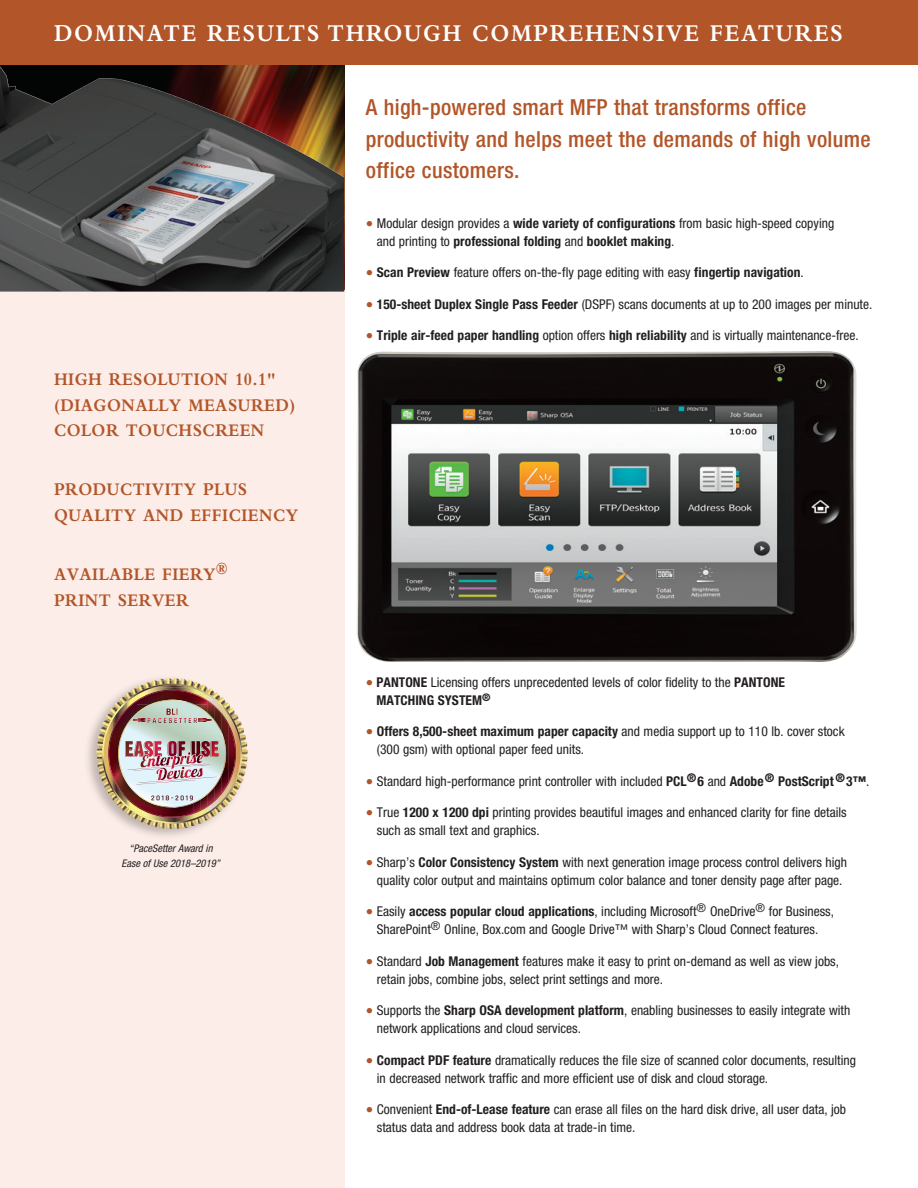
<style>
.page{position:relative;width:918px;height:1188px;background:#fff}
.page>*{position:absolute;margin:0;border:0;box-sizing:border-box;transform-origin:0 0}
.Title_White_Bembo{font:700 25.2px "Bembo Std";letter-spacing:.075em;color:#fff;scale:.89 1}
.Sales_Lead-in_Blurb{font:500 condensed 22.2px/31.5px "Helvetica Neue LT Std";letter-spacing:.015em;color:#b25528}
.Callouts_Revised_Pol{font:700 18.45px/25.5px "Bembo Std";letter-spacing:.03em;color:#b25528;scale:.89 1}
.Feature_Page_Body_9{font:condensed 13.5px/18px "Helvetica Neue LT Std";color:#231f20}
.Italic_Caption_Black{font:italic condensed 10.5px "Helvetica Neue LT Std";color:#231f20}
.s1{font-size:15px;color:#b25528}
.s2{font-weight:700}
</style>
<div class="page">
<div style="left:0;top:291px;width:344px;height:897px;background:#fcede8"></div>
<div style="left:0;top:0;width:918px;height:65px;background:#b25528"></div>
<img style="left:357px;top:351px;width:500px;height:311px">
<img style="left:0;top:67px;width:344px;height:225px">
<div style="left:83px;top:674px;width:167px;height:166px;background:#231f20;opacity:.29"></div>
<img style="left:96px;top:678px;width:152px;height:152px">
<p class="Title_White_Bembo" style="left:54px;top:20px;width:888px">DOMINATE RESULTS THROUGH COMPREHENSIVE FEATURES</p>
<p class="Callouts_Revised_Pol" style="left:54px;top:366px;width:273px">HIGH RESOLUTION 10.1" (DIAGONALLY MEASURED)<br>COLOR TOUCHSCREEN</p>
<p class="Callouts_Revised_Pol" style="left:54px;top:477px;width:276px">PRODUCTIVITY PLUS<br>QUALITY AND EFFICIENCY</p>
<p class="Callouts_Revised_Pol" style="left:54px;top:561px;width:196px">AVAILABLE FIERY<sup>®<br></sup>PRINT SERVER</p>
<p class="Italic_Caption_Black" style="left:129px;top:842px;width:85px">“PaceSetter Award in</p>
<p class="Italic_Caption_Black" style="left:122px;top:857px;width:100px">Ease of Use 2018–2019”</p>
<p class="Sales_Lead-in_Blurb" style="left:366px;top:91px;width:506px">A high-powered smart MFP that transforms office productivity and helps meet the demands of high volume office customers.</p>
<p class="Feature_Page_Body_9" style="left:377px;top:214px;width:459px;text-indent:-11px"><span class="s1">•</span> Modular design provides a <span class="s2">wide variety of configurations</span> from basic high-speed copying and printing to <span class="s2">professional folding</span> and <span class="s2">booklet making</span>.</p>
<p class="Feature_Page_Body_9" style="left:366px;top:263px;width:440px"><span class="s1">•</span> <span class="s2">Scan Preview</span> feature offers on-the-fly page editing with easy <span class="s2">fingertip navigation</span>.</p>
<p class="Feature_Page_Body_9" style="left:366px;top:295px;width:508px"><span class="s1">•</span> <span class="s2">150-sheet Duplex Single Pass Feeder</span> (DSPF) scans documents at up to 200 images per minute.</p>
<p class="Feature_Page_Body_9" style="left:366px;top:326px;width:495px"><span class="s1">•</span> <span class="s2">Triple air-feed paper handling</span> option offers <span class="s2">high reliability</span> and is virtually maintenance-free.</p>
<p class="Feature_Page_Body_9" style="left:376px;top:673px;width:410px;text-indent:-11px"><span class="s1">•</span> <span class="s2">PANTONE</span> Licensing offers unprecedented levels of color fidelity to the <span class="s2">PANTONE<br>MATCHING SYSTEM</span><sup>®</sup></p>
<p class="Feature_Page_Body_9" style="left:377px;top:722px;width:469px;text-indent:-11px"><span class="s1">•</span> <span class="s2">Offers 8,500-sheet maximum paper capacity</span> and media support up to 110 lb. cover stock (300 gsm) with optional paper feed units.</p>
<p class="Feature_Page_Body_9" style="left:366px;top:772px;width:505px"><span class="s1">•</span> Standard high-performance print controller with included <span class="s2">PCL</span><sup>®</sup><span class="s2">6</span> and <span class="s2">Adobe</span><sup>®</sup> <span class="s2">PostScript</span> <sup>®</sup><span class="s2">3™</span>.</p>
<p class="Feature_Page_Body_9" style="left:377px;top:803px;width:471px;text-indent:-11px"><span class="s1">•</span> True <span class="s2">1200 x 1200 dpi</span> printing provides beautiful images and enhanced clarity for fine details such as small text and graphics.</p>
<p class="Feature_Page_Body_9" style="left:366px;top:853px;width:483px;text-align:center"><span class="s1">•</span> Sharp’s <span class="s2">Color Consistency System</span> with next generation image process control delivers high quality color output and maintains optimum color balance and toner density page after page.</p>
<p class="Feature_Page_Body_9" style="left:366px;top:902px;width:470px;text-align:center"><span class="s1">•</span> Easily <span class="s2">access popular cloud applications</span>, including Microsoft<sup>®</sup> OneDrive<sup>®</sup> for Business,<br>SharePoint<sup>®</sup> Online, Box.com and Google Drive™ with Sharp’s Cloud Connect features.</p>
<p class="Feature_Page_Body_9" style="left:377px;top:952px;width:464px;text-indent:-11px"><span class="s1">•</span> Standard <span class="s2">Job Management</span> features make it easy to print on-demand as well as view jobs, retain jobs, combine jobs, select print settings and more.</p>
<p class="Feature_Page_Body_9" style="left:377px;top:1001px;width:475px;text-indent:-11px"><span class="s1">•</span> Supports the <span class="s2">Sharp OSA development platform</span>, enabling businesses to easily integrate with network applications and cloud services.</p>
<p class="Feature_Page_Body_9" style="left:377px;top:1051px;width:481px;text-indent:-11px"><span class="s1">•</span> <span class="s2">Compact PDF feature</span> dramatically reduces the file size of scanned color documents, resulting in decreased network traffic and more efficient use of disk and cloud storage.</p>
<p class="Feature_Page_Body_9" style="left:377px;top:1100px;width:471px;text-indent:-11px"><span class="s1">•</span> Convenient <span class="s2">End-of-Lease feature</span> can erase all files on the hard disk drive, all user data, job status data and address book data at trade-in time.</p>
</div>
